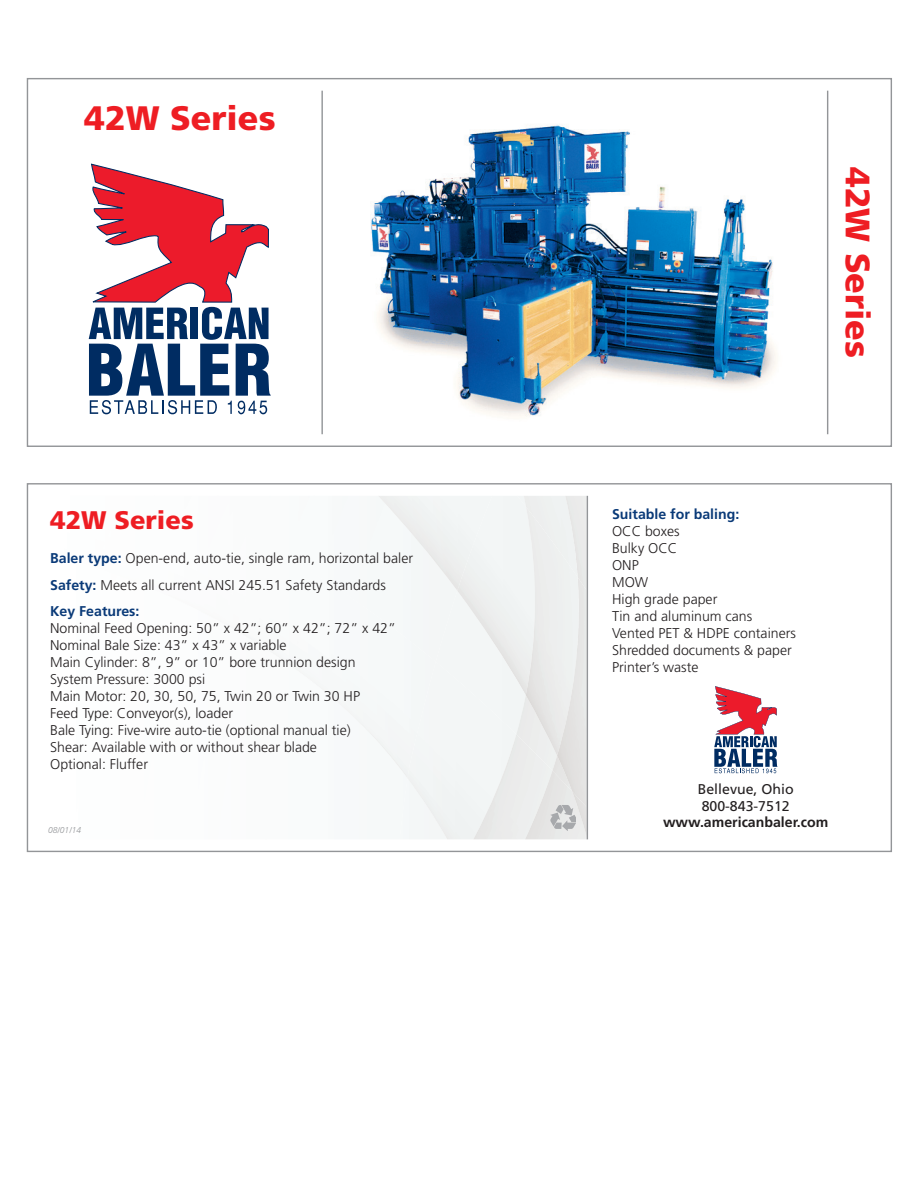
<style>
.page{position:relative;width:918px;height:1188px;background:#fff}
.page>*{position:absolute;margin:0;border:0;box-sizing:border-box;transform-origin:0 0}
.t1{font:900 33.9px "Frutiger";color:#ee1d23}
.t2{font:900 25.5px "Frutiger";color:#ee1d23}
.t3{font:300 14.1px/17px "Frutiger";color:#231f20}
.t4{font:14.1px/17px "Frutiger CE";color:#231f20}
.t5{font:700 14.1px "Frutiger";color:#231f20}
.t6{font:italic 300 8.55px "Frutiger";color:#939598}
.s1{font-weight:700;color:#0a3a78}
.s2{font-family:"Frutiger CE";font-weight:700;color:#0a3a78}
</style>
<div class="page">
<img style="left:371px;top:124px;width:405px;height:293px">
<svg style="left:89px;top:164px;width:182px;height:250px"></svg>
<hr style="left:321px;top:91px;width:2px;height:343px;background:#939598">
<hr style="left:827px;top:91px;width:1px;height:343px;background:#939598">
<img style="left:457px;top:496px;width:59px;height:166px">
<img style="left:436px;top:496px;width:56px;height:95px">
<img style="left:516px;top:496px;width:36px;height:238px">
<img style="left:526px;top:507px;width:26px;height:227px">
<img style="left:552px;top:496px;width:35px;height:275px">
<img style="left:557px;top:577px;width:30px;height:194px">
<div style="left:473px;top:734px;width:79px;height:105px;background:#edeeee"></div>
<img style="left:525px;top:771px;width:62px;height:68px">
<img style="left:572px;top:792px;width:15px;height:44px">
<hr style="left:587px;top:496px;width:1px;height:343px;background:#939598">
<svg style="left:550px;top:805px;width:26px;height:25px"></svg>
<svg style="left:714px;top:686px;width:63px;height:87px"></svg>
<p class="t1" style="left:84px;top:98px;width:193px">42W Series</p>
<p class="t2" style="left:50px;top:504px;width:145px">42W Series</p>
<p class="t3" style="left:50px;top:545px;width:364px;line-height:26.8px"><span class="s1">Baler type:</span> Open-end, auto-tie, single ram, horizontal baler<br><span class="s2">Safety:</span> Meets all current ANSI 245.51 Safety Standards<br><span class="s1">Key Features:</span></p>
<p class="t3" style="left:50px;top:620px;width:347px">Nominal Feed Opening: 50” x 42”; 60” x 42”; 72” x 42” Nominal Bale Size: 43” x 43” x variable<br>Main Cylinder: 8”, 9” or 10” bore trunnion design System Pressure: 3000 psi<br>Main Motor: 20, 30, 50, 75, Twin 20 or Twin 30 HP<br>Feed Type: Conveyor(s), loader<br>Bale Tying: Five-wire auto-tie (optional manual tie)<br>Shear: Available with or without shear blade<br>Optional: Fluffer</p>
<p class="t6" style="left:48px;top:825px;width:35px">08/01/14</p>
<p class="t1" style="left:878px;top:167px;width:193px;rotate:90deg">42W Series</p>
<p class="t3" style="left:612px;top:506px;width:185px"><span class="s2">Suitable for baling:<br></span>OCC boxes<br>Bulky OCC<br>ONP<br>MOW<br>High grade paper<br>Tin and aluminum cans<br>Vented PET &amp; HDPE containers<br>Shredded documents &amp; paper<br>Printer’s waste</p>
<p class="t4" style="left:698px;top:781px;width:97px">Bellevue, Ohio<br>800-843-7512</p>
<p class="t5" style="left:663px;top:814px;width:167px">www.americanbaler.com</p>
</div>
